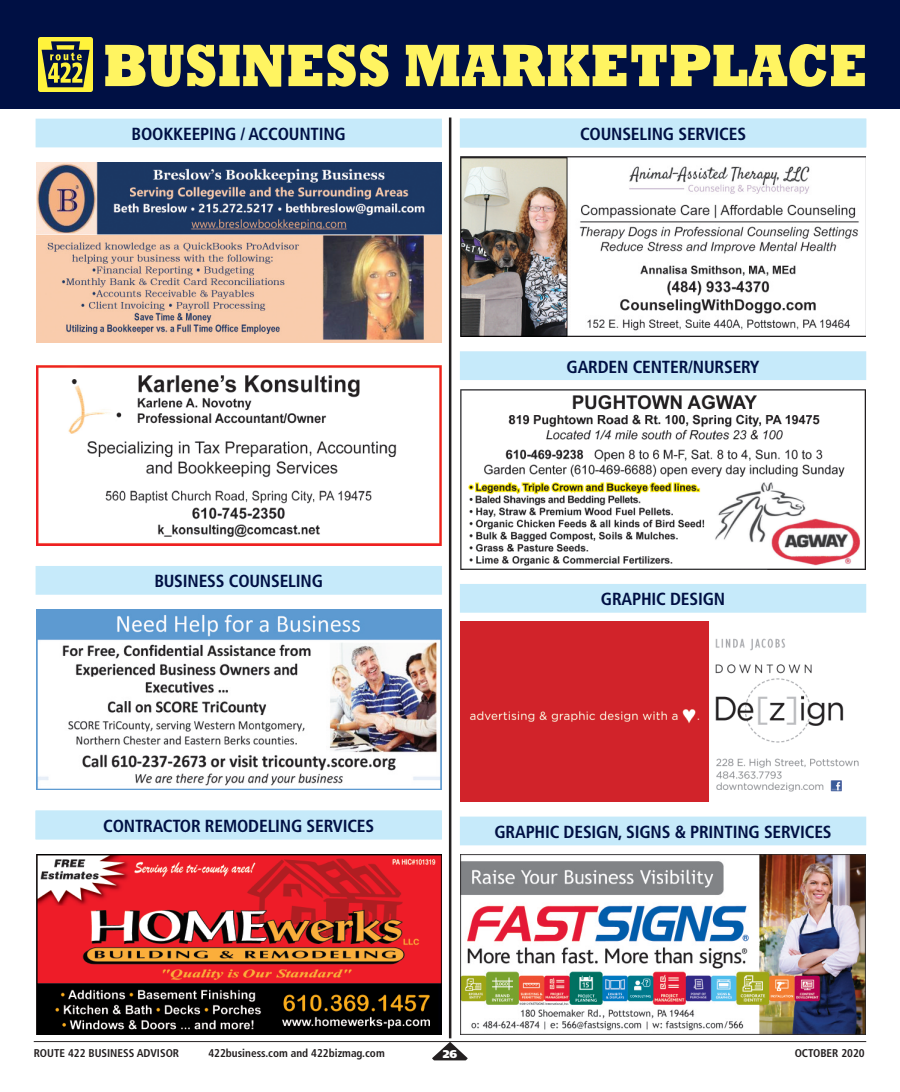
<style>
.page{position:relative;width:900px;height:1092px;background:#fff}
.page>*{position:absolute;margin:0;border:0;box-sizing:border-box;transform-origin:0 0}
.t1{font:700 condensed 17.5px "Frutiger";letter-spacing:-.01em;color:#001044}
.t2{font:700 condensed 11.25px "Frutiger";color:#231f20}
.t3{font:900 11.25px "Frutiger";color:#fff}
</style>
<div class="page">
<div style="left:36px;top:119px;width:406px;height:28px;background:#c6eafa"></div>
<div style="left:36px;top:566px;width:406px;height:28px;background:#c6eafa"></div>
<div style="left:36px;top:810px;width:406px;height:29px;background:#c6eafa"></div>
<div style="left:460px;top:119px;width:406px;height:28px;background:#c6eafa"></div>
<div style="left:460px;top:351px;width:406px;height:29px;background:#c6eafa"></div>
<div style="left:460px;top:584px;width:406px;height:28px;background:#c6eafa"></div>
<div style="left:460px;top:816px;width:406px;height:29px;background:#c6eafa"></div>
<img style="left:36px;top:162px;width:405px;height:180px">
<img style="left:36px;top:365px;width:405px;height:180px">
<img style="left:36px;top:854px;width:405px;height:180px">
<img style="left:36px;top:609px;width:405px;height:180px">
<img style="left:461px;top:156px;width:405px;height:180px">
<img style="left:461px;top:389px;width:405px;height:180px">
<img style="left:461px;top:621px;width:398px;height:180px">
<img style="left:461px;top:854px;width:405px;height:180px">
<div style="left:0;top:0;width:900px;height:109px;background:#001044"></div>
<svg style="left:105px;top:44px;width:284px;height:43px"></svg>
<svg style="left:405px;top:44px;width:460px;height:43px"></svg>
<img style="left:39px;top:37px;width:53px;height:55px">
<hr style="left:449px;top:117px;width:2px;height:921px;background:#231f20">
<hr style="left:34px;top:1041px;width:832px;height:1px;background:#231f20">
<svg style="left:432px;top:1041px;width:36px;height:19px"></svg>
<p class="t1" style="left:132px;top:127px;width:216px">BOOKKEEPING / ACCOUNTING</p>
<p class="t1" style="left:154px;top:574px;width:170px">BUSINESS COUNSELING</p>
<p class="t1" style="left:103px;top:818px;width:273px">CONTRACTOR REMODELING SERVICES</p>
<p class="t1" style="left:580px;top:127px;width:168px">COUNSELING SERVICES</p>
<p class="t1" style="left:567px;top:359px;width:195px">GARDEN CENTER/NURSERY</p>
<p class="t1" style="left:601px;top:592px;width:126px">GRAPHIC DESIGN</p>
<p class="t1" style="left:494px;top:824px;width:339px">GRAPHIC DESIGN, SIGNS &amp; PRINTING SERVICES</p>
<p class="t2" style="left:34px;top:1048px;width:147px">ROUTE 422 BUSINESS ADVISOR</p>
<p class="t2" style="left:208px;top:1048px;width:178px">422business.com and 422bizmag.com</p>
<p class="t3" style="left:443px;top:1049px;width:16px">26</p>
<p class="t2" style="left:795px;top:1048px;width:72px">OCTOBER 2020</p>
</div>
